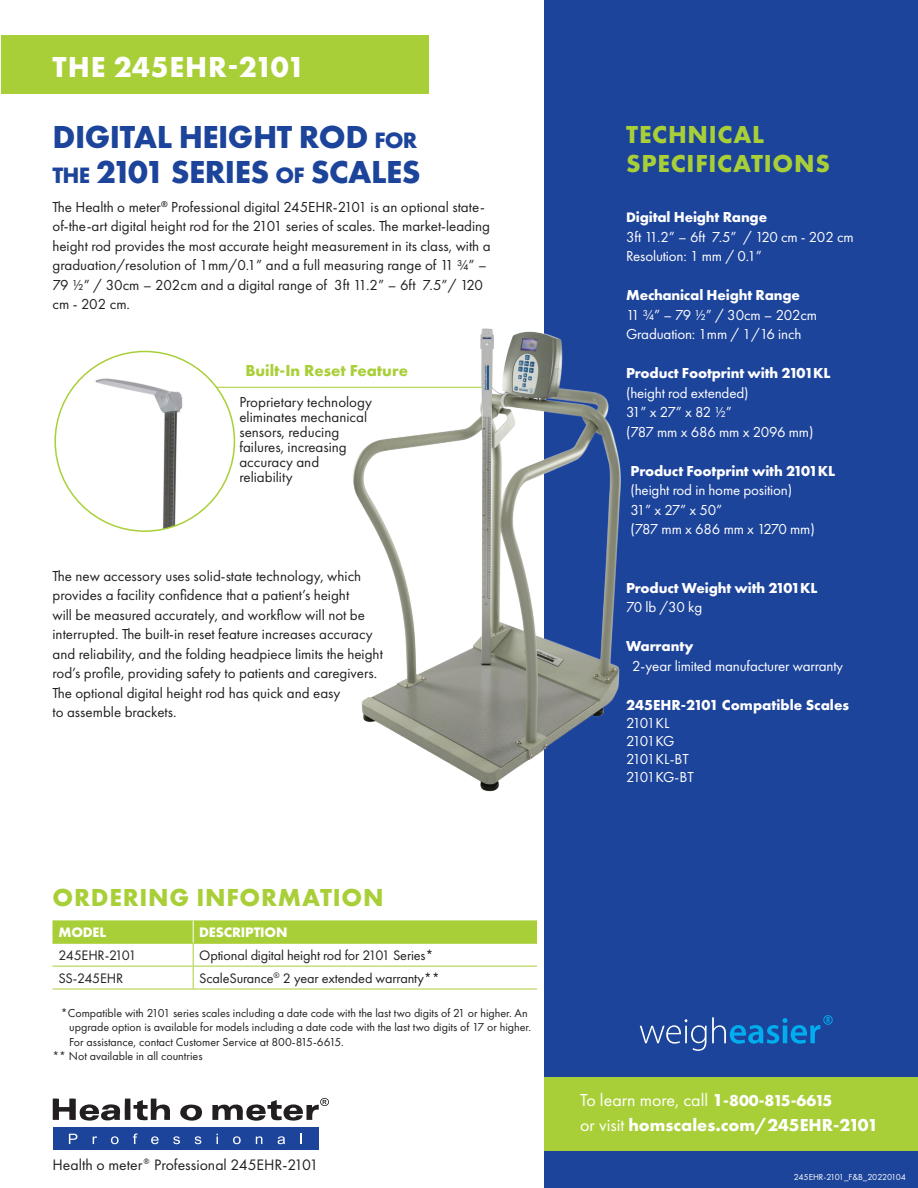
<style>
.page{position:relative;width:918px;height:1188px;background:#fff}
.page>*{position:absolute;margin:0;border:0;box-sizing:border-box;transform-origin:0 0}
.t1{font:700 33px/34.5px "Futura PT";letter-spacing:-.015em;color:#1d449b}
.t2{font:700 30px "Futura PT";letter-spacing:.025em;color:#fff}
.t3{font:700 25.5px/29.1px "Futura PT";letter-spacing:.03em;color:#a9cf38}
.t4{font:700 18px/25.5px "Futura PT";color:#fff}
.t5{font:700 16.5px "Futura PT";color:#a9cf38}
.t6{font:15.75px "Futura PT";color:#231f20}
.t7{font:15px/19.5px "Futura PT";color:#231f20}
.t8{font:15px/19.5px "Futura PT";letter-spacing:-.01em;color:#fff}
.t9{font:700 15px "Futura PT";letter-spacing:-.01em;color:#fff}
.t10{font:15px/18px "Futura PT";letter-spacing:-.065em;color:#fff}
.t11{font:14.25px "Futura PT";letter-spacing:-.01em;color:#231f20}
.t12{font:700 14.25px "Futura PT";letter-spacing:-.01em;color:#fff}
.t13{font:14.25px "Futura PT";letter-spacing:-.035em;color:#231f20}
.t14{font:12px "Futura PT";color:#231f20}
.t15{font:9px "Futura PT";letter-spacing:-.025em;color:#fff}
.s1{font-size:23.1px}
.s2{font-weight:700;font-size:14.25px}
.s3{font-weight:700}
.s4{font-size:14.25px}
.s5{font-weight:400}
.s6{font-size:16.5px}
</style>
<div class="page">
<div style="left:2px;top:35px;width:427px;height:58px;background:#a9cf38"></div>
<svg style="left:53px;top:1098px;width:149px;height:23px"></svg>
<svg style="left:212px;top:1098px;width:117px;height:23px"></svg>
<div style="left:53px;top:1127px;width:265px;height:23px;background:#1d449b"></div>
<svg style="left:69px;top:1134px;width:8px;height:10px"></svg>
<svg style="left:93px;top:1136px;width:4px;height:8px"></svg>
<svg style="left:111px;top:1136px;width:8px;height:8px"></svg>
<svg style="left:133px;top:1134px;width:5px;height:10px"></svg>
<svg style="left:151px;top:1136px;width:8px;height:8px"></svg>
<svg style="left:173px;top:1136px;width:7px;height:8px"></svg>
<svg style="left:195px;top:1136px;width:6px;height:8px"></svg>
<svg style="left:233px;top:1136px;width:8px;height:8px"></svg>
<svg style="left:256px;top:1136px;width:6px;height:8px"></svg>
<svg style="left:278px;top:1136px;width:7px;height:8px"></svg>
<svg style="left:300px;top:1134px;width:2px;height:10px"></svg>
<div style="left:544px;top:0;width:374px;height:1188px;background:#1d449b"></div>
<hr style="left:131px;top:387px;width:352px;height:1px;background:#a9cf38">
<img style="left:57px;top:363px;width:177px;height:168px">
<img style="left:347px;top:328px;width:274px;height:464px">
<div style="left:544px;top:1077px;width:374px;height:73px;background:#a9cf38"></div>
<svg style="left:52px;top:920px;width:485px;height:69px"></svg>
<hr style="left:52px;top:989px;width:141px;height:1px;background:#a9cf38">
<hr style="left:193px;top:989px;width:344px;height:1px;background:#a9cf38">
<svg style="left:640px;top:1015px;width:193px;height:36px"></svg>
<h2 class="t2" style="left:53px;top:47px;width:254px">THE 245EHR-2101</h2>
<h1 class="t1" style="left:52px;top:119px;width:370px">DIGITAL HEIGHT ROD <span class="s1">FOR<br>THE</span> 2101 SERIES <span class="s1">OF</span> SCALES</h1>
<p class="t7" style="left:52px;top:197px;width:440px">The Health o meter<sup>®</sup> Professional digital 245EHR-2101 is an optional state&shy;of-the-art digital height rod for the 2101 series of scales. The market-leading height rod provides the most accurate height measurement in its class, with a graduation/resolution of 1mm/0.1” and a full measuring range of 11 ¾” – 79 ½” / 30cm – 202cm and a digital range of 3ft 11.2” – 6ft 7.5”/ 120 cm - 202 cm.</p>
<p class="t5" style="left:245px;top:360px;width:164px">Built-In Reset Feature</p>
<p class="t7" style="left:239px;top:395px;width:134px;line-height:15px">Proprietary technology eliminates mechanical sensors, reducing failures, increasing accuracy and reliability</p>
<p class="t7" style="left:52px;top:566px;width:332px">The new accessory uses solid-state technology, which provides a facility confidence that a patient’s height<br>will be measured accurately, and workflow will not be interrupted. The built-in reset feature increases accuracy and reliability, and the folding headpiece limits the height rod’s profile, providing safety to patients and caregivers.<br>The optional digital height rod has quick and easy<br>to assemble brackets.</p>
<h3 class="t3" style="left:53px;top:883px;width:333px">ORDERING INFORMATION</h3>
<p class="t12" style="left:58px;top:923px;width:49px">MODEL</p>
<p class="t12" style="left:199px;top:923px;width:90px">DESCRIPTION</p>
<p class="t13" style="left:58px;top:947px;width:80px">245EHR-2101</p>
<p class="t11" style="left:199px;top:947px;width:236px">Optional digital height rod for 2101 Series*</p>
<p class="t11" style="left:58px;top:970px;width:66px">SS-245EHR</p>
<p class="t11" style="left:199px;top:970px;width:242px">ScaleSurance<sup>®</sup> 2 year extended warranty**</p>
<p class="t14" style="left:61px;top:1006px;width:468px">*Compatible with 2101 series scales including a date code with the last two digits of 21 or higher. An</p>
<p class="t14" style="left:69px;top:1020px;width:463px">upgrade option is available for models including a date code with the last two digits of 17 or higher.</p>
<p class="t14" style="left:69px;top:1035px;width:276px">For assistance, contact Customer Service at 800-815-6615.</p>
<p class="t14" style="left:52px;top:1049px;width:152px">** Not available in all countries</p>
<p class="t6" style="left:52px;top:1156px;width:267px">Health o meter<sup>®</sup> Professional 245EHR-2101</p>
<h3 class="t3" style="left:626px;top:119px;width:205px">TECHNICAL<br>SPECIFICATIONS</h3>
<p class="t8" style="left:626px;top:208px;width:229px"><span class="s2">D</span><span class="s3">igital Height Range<br></span>3ft 11.2” – 6ft 7.5” / 120 cm - 202 cm<br>Resolution: 1 mm / 0.1”</p>
<p class="t9" style="left:626px;top:286px;width:175px">Mechanical Height Range</p>
<p class="t8" style="left:626px;top:305px;width:193px">11 ¾” – 79 ½” / 30cm – 202cm<br>Graduation: 1mm / 1/16 inch</p>
<p class="t9" style="left:626px;top:364px;width:206px">Product Footprint with 2101KL</p>
<p class="t8" style="left:626px;top:383px;width:189px">(height rod extended)<br>31” x 27” x 82 ½”<br>(787 mm x 686 mm x 2096 mm)</p>
<p class="t9" style="left:631px;top:461px;width:206px">Product Footprint with 2101KL</p>
<p class="t8" style="left:631px;top:481px;width:186px">(height rod in home position)<br>31” x 27” x 50”<br>(787 mm x 686 mm x 1270 mm)</p>
<p class="t9" style="left:626px;top:578px;width:193px">Product Weight with 2101KL</p>
<p class="t8" style="left:626px;top:598px;width:78px">70 lb /30 kg</p>
<p class="t8" style="left:632px;top:637px;width:213px;text-indent:-6px"><span class="s3">Warranty<br></span>2-year limited manufacturer warrant<span class="s4">y</span></p>
<p class="t9" style="left:626px;top:696px;width:225px">245EHR-2101 Compatible Scales</p>
<p class="t10" style="left:626px;top:714px;width:69px">2101KL<br>2101KG<br>2101KL-BT<br>2101KG-BT</p>
<p class="t4" style="left:580px;top:1086px;width:299px"><span class="s5">To learn more, call</span> 1<span class="s6">-800-815-6615<br></span><span class="s5">or visit</span> homscales.com/245EHR-2101</p>
<p class="t15" style="left:794px;top:1171px;width:114px">245EHR-2101_F&amp;B_20220104</p>
</div>
